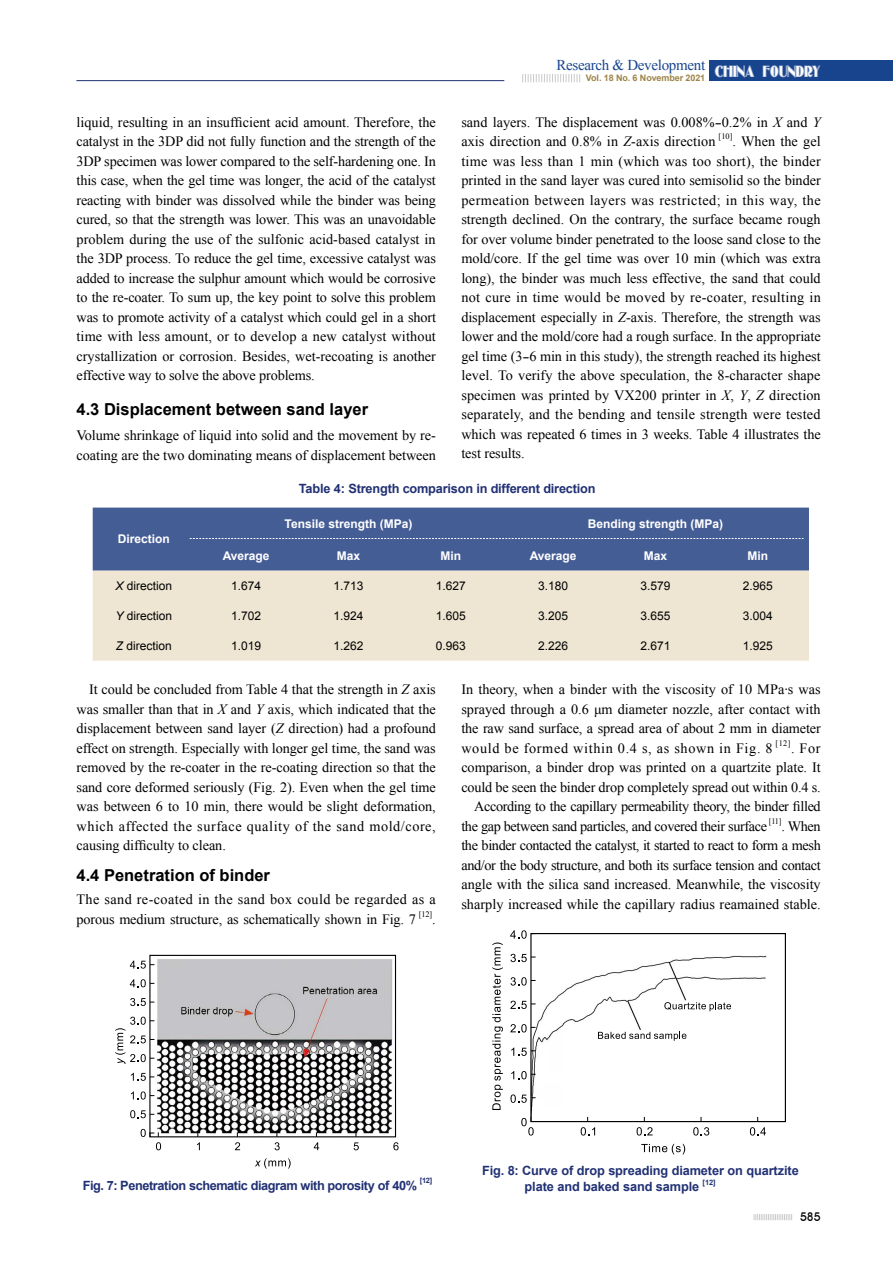
<style>
.page{position:relative;width:893px;height:1263px;background:#fff}
.page>*{position:absolute;margin:0;border:0;box-sizing:border-box;transform-origin:0 0}
.t1{font:700 16.5px "Arial";color:#000}
.t2{font:15.6px "Oldgate Lane Outline";color:#fff}
.t3{font:15px "Times New Roman";letter-spacing:-.02em;color:#18448e}
.t4{font:14.25px/19.5px "Times New Roman";letter-spacing:-.005em;color:#000;text-align:justify}
.t5{font:14.25px "Times New Roman";letter-spacing:-.025em;color:#000}
.t6{font:700 12.75px/16.4px "Arial";letter-spacing:-.015em;color:#213174}
.t7{font:700 12.75px "Arial";letter-spacing:-.035em;color:#213174}
.t8{font:12px "Arial";color:#000}
.t9{font:700 12px "Arial";color:#fff}
.t10{font:500 12px "Avant Garde IT Cby BT";color:#000}
.t11{font:700 9px "Arial";letter-spacing:-.01em;color:#9d8447}
.t12{font:8.25px "Times New Roman";letter-spacing:-.005em;color:#000}
.t13{font:700 7.5px "Arial";color:#213174}
.s1{font-style:italic}
</style>
<div class="page">
<svg style="left:754px;top:1214px;width:38px;height:6px"></svg>
<div style="left:709px;top:60px;width:184px;height:21px;background:#18448e"></div>
<svg style="left:522px;top:74px;width:58px;height:8px"></svg>
<hr style="left:76px;top:80px;width:428px;height:1px;background:#213174">
<div style="left:93px;top:571px;width:716px;height:90px;background:#eee6d3"></div>
<div style="left:93px;top:508px;width:716px;height:63px;background:#455d95"></div>
<img style="left:532px;top:955px;width:235px;height:152px">
<svg style="left:510px;top:930px;width:17px;height:9px"></svg>
<svg style="left:510px;top:977px;width:26px;height:8px"></svg>
<svg style="left:510px;top:1001px;width:26px;height:8px"></svg>
<svg style="left:510px;top:1024px;width:26px;height:8px"></svg>
<svg style="left:511px;top:1071px;width:25px;height:8px"></svg>
<svg style="left:510px;top:1094px;width:26px;height:9px"></svg>
<svg style="left:492px;top:942px;width:11px;height:168px"></svg>
<svg style="left:641px;top:1144px;width:44px;height:10px"></svg>
<svg style="left:581px;top:1127px;width:14px;height:8px"></svg>
<svg style="left:521px;top:1118px;width:13px;height:17px"></svg>
<div style="left:530px;top:933px;width:256px;height:189px;border:1px solid #000"></div>
<svg style="left:510px;top:954px;width:26px;height:8px"></svg>
<svg style="left:511px;top:1047px;width:25px;height:9px"></svg>
<svg style="left:637px;top:1127px;width:16px;height:8px"></svg>
<svg style="left:693px;top:1127px;width:16px;height:8px"></svg>
<svg style="left:750px;top:1127px;width:16px;height:8px"></svg>
<svg style="left:598px;top:1032px;width:88px;height:9px"></svg>
<svg style="left:664px;top:1002px;width:67px;height:9px"></svg>
<img style="left:154px;top:959px;width:239px;height:179px">
<svg style="left:130px;top:960px;width:24px;height:9px"></svg>
<svg style="left:130px;top:998px;width:24px;height:8px"></svg>
<svg style="left:131px;top:1073px;width:23px;height:8px"></svg>
<svg style="left:130px;top:1110px;width:24px;height:8px"></svg>
<svg style="left:255px;top:1158px;width:36px;height:11px"></svg>
<svg style="left:275px;top:1132px;width:5px;height:18px"></svg>
<svg style="left:314px;top:1132px;width:5px;height:18px"></svg>
<svg style="left:197px;top:1132px;width:3px;height:18px"></svg>
<svg style="left:235px;top:1132px;width:5px;height:18px"></svg>
<svg style="left:354px;top:1132px;width:5px;height:18px"></svg>
<svg style="left:393px;top:1132px;width:6px;height:18px"></svg>
<div style="left:149px;top:955px;width:247px;height:182px;border:1px solid #000"></div>
<svg style="left:130px;top:979px;width:24px;height:8px"></svg>
<svg style="left:115px;top:1017px;width:39px;height:47px"></svg>
<svg style="left:131px;top:1091px;width:23px;height:8px"></svg>
<svg style="left:141px;top:1129px;width:20px;height:21px"></svg>
<p class="t3" style="left:556px;top:55px;width:150px">Research &amp; Development</p>
<p class="t11" style="left:586px;top:72px;width:121px">Vol. 18 No. 6 November 2021</p>
<p class="t2" style="left:715px;top:62px;width:107px">CHINA FOUNDRY</p>
<p class="t4" style="left:77px;top:112px;width:361px">liquid, resulting in an insufficient acid amount. Therefore, the catalyst in the 3DP did not fully function and the strength of the 3DP specimen was lower compared to the self-hardening one. In this case, when the gel time was longer, the acid of the catalyst reacting with binder was dissolved while the binder was being cured, so that the strength was lower. This was an unavoidable problem during the use of the sulfonic acid-based catalyst in the 3DP process. To reduce the gel time, excessive catalyst was added to increase the sulphur amount which would be corrosive to the re-coater. To sum up, the key point to solve this problem was to promote activity of a catalyst which could gel in a short time with less amount, or to develop a new catalyst without crystallization or corrosion. Besides, wet-recoating is another effective way to solve the above problems.</p>
<p class="t1" style="left:77px;top:398px;width:293px">4.3 Displacement between sand layer</p>
<p class="t4" style="left:77px;top:426px;width:361px">Volume shrinkage of liquid into solid and the movement by re&shy;coating are the two dominating means of displacement between</p>
<p class="t4" style="left:461px;top:112px;width:361px">sand layers. The displacement was 0.008%-0.2% in <span class="s1">X</span> and <span class="s1">Y </span>axis direction and 0.8% in <span class="s1">Z</span>-axis direction</p>
<p class="t12" style="left:718px;top:131px;width:15px">[10]</p>
<p class="t4" style="left:461px;top:131px;width:361px;text-indent:271px">. When the gel time was less than 1 min (which was too short), the binder printed in the sand layer was cured into semisolid so the binder permeation between layers was restricted; in this way, the strength declined. On the contrary, the surface became rough for over volume binder penetrated to the loose sand close to the mold/core. If the gel time was over 10 min (which was extra long), the binder was much less effective, the sand that could not cure in time would be moved by re-coater, resulting in displacement especially in <span class="s1">Z</span>-axis. Therefore, the strength was lower and the mold/core had a rough surface. In the appropriate gel time (3-6 min in this study), the strength reached its highest level. To verify the above speculation, the 8-character shape specimen was printed by VX200 printer in <span class="s1">X</span>, <span class="s1">Y</span>, <span class="s1">Z</span> direction separately, and the bending and tensile strength were tested which was repeated 6 times in 3 weeks. Table 4 illustrates the test results.</p>
<p class="t6" style="left:299px;top:481px;width:298px">Table 4: Strength comparison in different direction</p>
<p class="t9" style="left:118px;top:531px;width:54px">Direction</p>
<p class="t9" style="left:285px;top:516px;width:129px">Tensile strength (MPa)</p>
<p class="t9" style="left:588px;top:516px;width:137px">Bending strength (MPa)</p>
<p class="t9" style="left:223px;top:548px;width:48px">Average</p>
<p class="t9" style="left:337px;top:548px;width:25px">Max</p>
<p class="t9" style="left:440px;top:548px;width:22px">Min</p>
<p class="t9" style="left:530px;top:548px;width:48px">Average</p>
<p class="t9" style="left:644px;top:548px;width:25px">Max</p>
<p class="t9" style="left:747px;top:548px;width:22px">Min</p>
<p class="t8" style="left:115px;top:578px;width:58px"><span class="s1">X</span> direction</p>
<p class="t8" style="left:231px;top:578px;width:32px">1.674</p>
<p class="t8" style="left:333px;top:578px;width:32px">1.713</p>
<p class="t8" style="left:436px;top:578px;width:32px">1.627</p>
<p class="t8" style="left:538px;top:578px;width:32px">3.180</p>
<p class="t8" style="left:640px;top:578px;width:32px">3.579</p>
<p class="t8" style="left:743px;top:578px;width:32px">2.965</p>
<p class="t8" style="left:115px;top:608px;width:58px"><span class="s1">Y</span> direction</p>
<p class="t8" style="left:231px;top:608px;width:32px">1.702</p>
<p class="t8" style="left:333px;top:608px;width:32px">1.924</p>
<p class="t8" style="left:436px;top:608px;width:32px">1.605</p>
<p class="t8" style="left:538px;top:608px;width:32px">3.205</p>
<p class="t8" style="left:640px;top:608px;width:32px">3.655</p>
<p class="t8" style="left:743px;top:608px;width:32px">3.004</p>
<p class="t8" style="left:116px;top:638px;width:58px"><span class="s1">Z</span> direction</p>
<p class="t8" style="left:231px;top:638px;width:32px">1.019</p>
<p class="t8" style="left:333px;top:638px;width:32px">1.262</p>
<p class="t8" style="left:436px;top:638px;width:32px">0.963</p>
<p class="t8" style="left:538px;top:638px;width:32px">2.226</p>
<p class="t8" style="left:640px;top:638px;width:32px">2.671</p>
<p class="t8" style="left:743px;top:638px;width:32px">1.925</p>
<p class="t4" style="left:77px;top:680px;width:361px;text-indent:13px">It could be concluded from Table 4 that the strength in <span class="s1">Z</span> axis was smaller than that in <span class="s1">X</span> and <span class="s1">Y</span> axis, which indicated that the displacement between sand layer (<span class="s1">Z</span> direction) had a profound effect on strength. Especially with longer gel time, the sand was removed by the re-coater in the re-coating direction so that the sand core deformed seriously (Fig. 2). Even when the gel time was between 6 to 10 min, there would be slight deformation, which affected the surface quality of the sand mold/core, causing difficulty to clean.</p>
<p class="t1" style="left:77px;top:864px;width:195px">4.4 Penetration of binder</p>
<p class="t4" style="left:77px;top:889px;width:361px">The sand re-coated in the sand box could be regarded as a porous medium structure, as schematically shown in Fig. 7</p>
<p class="t4" style="left:461px;top:680px;width:361px">In theory, when a binder with the viscosity of 10 MPa·s was sprayed through a 0.6 μm diameter nozzle, after contact with the raw sand surface, a spread area of about 2 mm in diameter would be formed within 0.4 s, as shown in Fig. 8</p>
<p class="t12" style="left:776px;top:738px;width:16px">[12]</p>
<p class="t4" style="left:791px;top:738px;width:31px">. For</p>
<p class="t4" style="left:461px;top:758px;width:361px">comparison, a binder drop was printed on a quartzite plate. It</p>
<p class="t4" style="left:461px;top:777px;width:361px">could be seen the binder drop completely spread out within 0.4 s.</p>
<p class="t5" style="left:474px;top:797px;width:348px">According to the capillary permeability theory, the binder filled</p>
<p class="t5" style="left:461px;top:816px;width:307px">the gap between sand particles, and covered their surface</p>
<p class="t12" style="left:769px;top:816px;width:14px">[11]</p>
<p class="t4" style="left:461px;top:816px;width:361px;text-indent:320px">. When the binder contacted the catalyst, it started to react to form a mesh and/or the body structure, and both its surface tension and contact angle with the silica sand increased. Meanwhile, the viscosity sharply increased while the capillary radius reamained stable.</p>
<p class="t12" style="left:419px;top:909px;width:15px">[12]</p>
<p class="t4" style="left:432px;top:909px;width:5px">.</p>
<p class="t7" style="left:83px;top:1177px;width:336px">Fig. 7: Penetration schematic diagram with porosity of 40%</p>
<p class="t13" style="left:420px;top:1176px;width:14px">[12]</p>
<p class="t6" style="left:525px;top:1162px;width:276px;text-indent:-43px">Fig. 8: Curve of drop spreading diameter on quartzite plate and baked sand sample</p>
<p class="t13" style="left:703px;top:1177px;width:14px">[12]</p>
<p class="t10" style="left:800px;top:1209px;width:22px">585</p>
</div>
